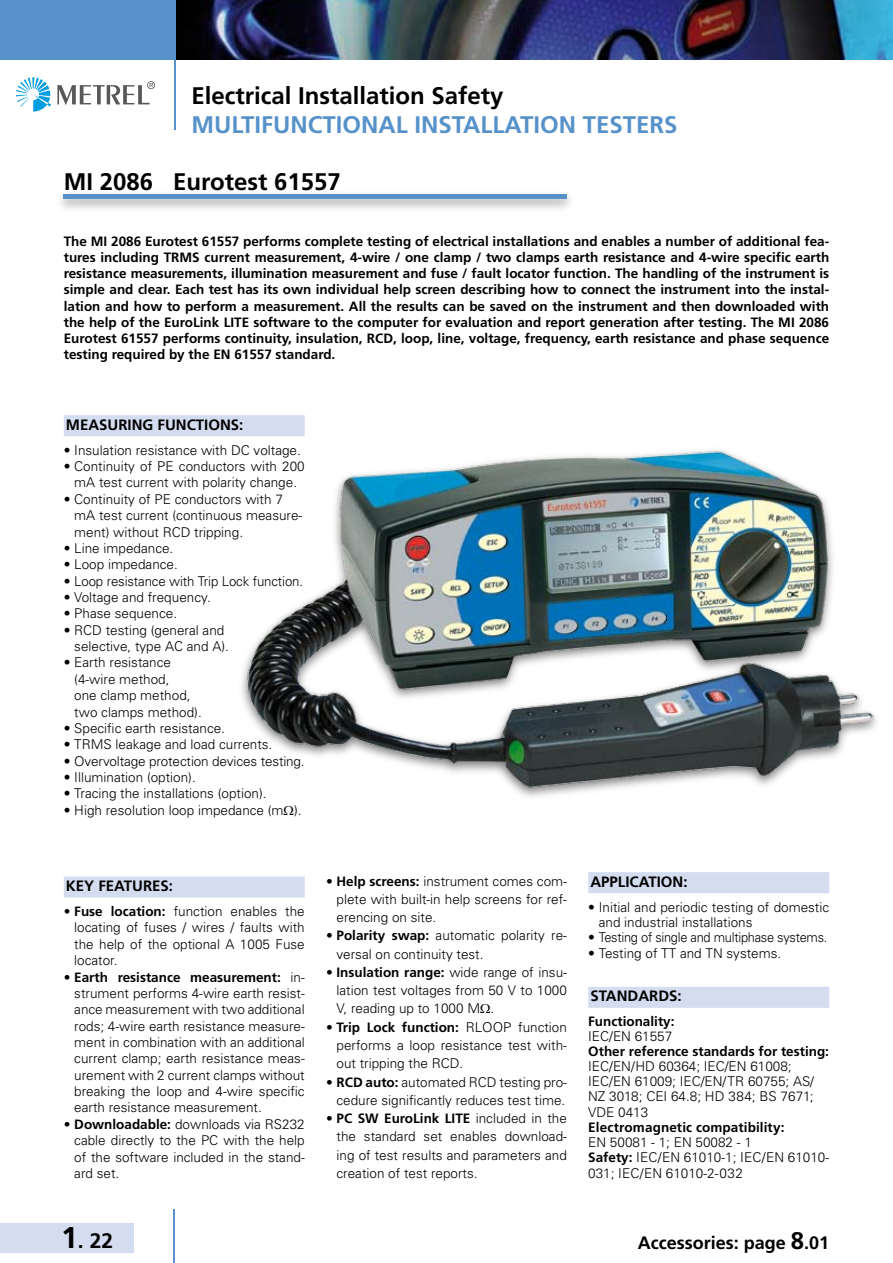
<style>
.page{position:relative;width:893px;height:1263px;background:#fff}
.page>*{position:absolute;margin:0;border:0;box-sizing:border-box;transform-origin:0 0}
.t1{font:700 24px "Frutiger PC";color:#000}
.t2{font:700 24px "Frutiger PC";color:#5692c9}
.t3{font:700 21px "Frutiger PC";color:#000}
.t4{font:700 18px "Frutiger PC";color:#000}
.t5{font:700 15px "Frutiger PC";color:#000}
.t6{font:300 13.5px/16.4px "Univers PC";color:#000}
.t7{font:700 13.5px/16.2px "Frutiger PC";color:#000;text-align:justify}
.t8{font:300 13.5px "Univers PC";letter-spacing:-.02em;color:#000}
.s1{font-family:"Frutiger PC";font-weight:700}
.s2{font-family:"Univers PC";font-weight:300}
.s3{font-size:24px}
</style>
<div class="page">
<img style="left:175px;top:0;width:718px;height:60px">
<div style="left:0;top:1223px;width:134px;height:30px;background:#d3ddef"></div>
<svg style="left:16px;top:77px;width:35px;height:35px"></svg>
<svg style="left:57px;top:81px;width:98px;height:24px"></svg>
<hr style="left:173px;top:1209px;width:1px;height:54px;background:#5692c9">
<div style="left:0;top:0;width:175px;height:60px;background:#5692c9"></div>
<hr style="left:174px;top:32px;width:1px;height:98px;background:#5692c9">
<div style="left:54px;top:189px;width:522px;height:24px;background:#000;opacity:.5"></div>
<hr style="left:64px;top:195px;width:503px;height:4px;background:#5692c9">
<img style="left:241px;top:450px;width:636px;height:347px">
<div style="left:588px;top:872px;width:241px;height:21px;background:#d3ddef"></div>
<div style="left:588px;top:987px;width:241px;height:21px;background:#d3ddef"></div>
<div style="left:64px;top:415px;width:241px;height:21px;background:#d3ddef"></div>
<div style="left:64px;top:876px;width:241px;height:21px;background:#d3ddef"></div>
<h1 class="t1" style="left:191px;top:81px;width:314px">Electrical Installation Safety</h1>
<h1 class="t2" style="left:191px;top:110px;width:488px">MULTIFUNCTIONAL INSTALLATION TESTERS</h1>
<h1 class="t1" style="left:64px;top:167px;width:279px">MI 2086 Eurotest 61557</h1>
<p class="t7" style="left:64px;top:233px;width:767px">The MI 2086 Eurotest 61557 performs complete testing of electrical installations and enables a number of additional fea&shy;tures including TRMS current measurement, 4-wire / one clamp / two clamps earth resistance and 4-wire specific earth resistance measurements, illumination measurement and fuse / fault locator function. The handling of the instrument is simple and clear. Each test has its own individual help screen describing how to connect the instrument into the instal&shy;lation and how to perform a measurement. All the results can be saved on the instrument and then downloaded with the help of the EuroLink LITE software to the computer for evaluation and report generation after testing. The MI 2086<br>Eurotest 61557 performs continuity, insulation, RCD, loop, line, voltage, frequency, earth resistance and phase sequence testing required by the EN 61557 standard.</p>
<p class="t5" style="left:66px;top:416px;width:179px">MEASURING FUNCTIONS:</p>
<p class="t6" style="left:64px;top:441px;width:239px">• Insulation resistance with DC voltage.</p>
<p class="t6" style="left:64px;top:458px;width:242px;text-align:center">• Continuity of PE conductors with 200 mA test current with polarity change.</p>
<p class="t6" style="left:74px;top:490px;width:230px;text-indent:-10px">• Continuity of PE conductors with 7 mA test current (continuous measure&shy;ment) without RCD tripping.</p>
<p class="t6" style="left:64px;top:540px;width:111px">• Line impedance.</p>
<p class="t6" style="left:64px;top:556px;width:116px">• Loop impedance.</p>
<p class="t6" style="left:64px;top:572px;width:241px">• Loop resistance with Trip Lock function.</p>
<p class="t6" style="left:64px;top:589px;width:149px">• Voltage and frequency.</p>
<p class="t6" style="left:64px;top:605px;width:115px">• Phase sequence.</p>
<p class="t6" style="left:74px;top:621px;width:156px;text-indent:-10px">• RCD testing (general and selective, type AC and A).</p>
<p class="t6" style="left:74px;top:654px;width:129px;text-indent:-10px">• Earth resistance (4-wire method,<br>one clamp method, two clamps method).</p>
<p class="t6" style="left:64px;top:720px;width:163px">• Specific earth resistance.</p>
<p class="t6" style="left:64px;top:736px;width:210px">• TRMS leakage and load currents.</p>
<p class="t6" style="left:64px;top:752px;width:242px">• Overvoltage protection devices testing.</p>
<p class="t6" style="left:64px;top:769px;width:134px">• Illumination (option).</p>
<p class="t6" style="left:64px;top:785px;width:204px">• Tracing the installations (option).</p>
<p class="t6" style="left:64px;top:801px;width:239px">• High resolution loop impedance (m ).</p>
<p class="t5" style="left:66px;top:877px;width:109px">KEY FEATURES:</p>
<p class="t6" style="left:74px;top:903px;width:232px;text-align:justify;text-indent:-10px"><span class="s1">• Fuse location:</span> function enables the locating of fuses / wires / faults with the help of the optional A 1005 Fuse locator.</p>
<p class="t7" style="left:64px;top:969px;width:242px">• Earth resistance measurement: <span class="s2">in-</span></p>
<p class="t6" style="left:74px;top:984px;width:232px;text-align:justify">strument performs 4-wire earth resist&shy;ance measurement with two additional rods; 4-wire earth resistance measure&shy;ment in combination with an additional current clamp; earth resistance meas&shy;urement with 2 current clamps without breaking the loop and 4-wire specific earth resistance measurement.</p>
<p class="t6" style="left:74px;top:1115px;width:232px;text-align:justify;text-indent:-10px"><span class="s1">• Downloadable:</span> downloads via RS232 cable directly to the PC with the help of the software included in the stand&shy;ard set.</p>
<p class="t6" style="left:336px;top:871px;width:232px;line-height:18.3px;text-align:justify;text-indent:-10px"><span class="s1">• Help screens:</span> instrument comes com&shy;plete with built-in help screens for ref&shy;erencing on site.</p>
<p class="t6" style="left:336px;top:926px;width:232px;line-height:18.3px;text-indent:-10px"><span class="s1">• Polarity swap:</span> automatic polarity re&shy;versal on continuity test.</p>
<p class="t7" style="left:326px;top:964px;width:242px">• Insulation range: <span class="s2">wide range of insu-</span></p>
<p class="t6" style="left:336px;top:981px;width:232px;line-height:18.3px">lation test voltages from 50 V to 1000<br>V, reading up to 1000 M .</p>
<p class="t7" style="left:326px;top:1019px;width:242px">• Trip Lock function: <span class="s2">RLOOP function</span></p>
<p class="t6" style="left:336px;top:1036px;width:232px;line-height:18.3px">performs a loop resistance test with&shy;out tripping the RCD.</p>
<p class="t6" style="left:326px;top:1072px;width:242px;line-height:18.3px;text-align:right"><span class="s1">• RCD auto:</span> automated RCD testing pro&shy;cedure significantly reduces test time.</p>
<p class="t7" style="left:326px;top:1110px;width:242px">• PC SW EuroLink LITE <span class="s2">included in the</span></p>
<p class="t6" style="left:336px;top:1127px;width:232px;line-height:18.3px;text-align:justify">the standard set enables download&shy;ing of test results and parameters and creation of test reports.</p>
<p class="t5" style="left:590px;top:873px;width:99px">APPLICATION:</p>
<p class="t6" style="left:599px;top:899px;width:232px;line-height:15px;text-indent:-10px">• Initial and periodic testing of domestic and industrial installations</p>
<p class="t8" style="left:588px;top:929px;width:241px">• Testing of single and multiphase systems.</p>
<p class="t6" style="left:588px;top:944px;width:195px">• Testing of TT and TN systems.</p>
<p class="t5" style="left:590px;top:987px;width:93px">STANDARDS:</p>
<p class="t7" style="left:588px;top:1013px;width:88px">Functionality:</p>
<p class="t6" style="left:588px;top:1028px;width:86px">IEC/EN 61557</p>
<p class="t7" style="left:588px;top:1043px;width:242px">Other reference standards for testing:</p>
<p class="t6" style="left:588px;top:1059px;width:227px;line-height:15px">IEC/EN/HD 60364; IEC/EN 61008;<br>IEC/EN 61009; IEC/EN/TR 60755; AS/<br>NZ 3018; CEI 64.8; HD 384; BS 7671;<br>VDE 0413</p>
<p class="t7" style="left:588px;top:1119px;width:198px">Electromagnetic compatibility:</p>
<p class="t6" style="left:588px;top:1134px;width:242px;line-height:15.6px">EN 50081 - 1; EN 50082 - 1<br><span class="s1">Safety:</span> IEC/EN 61010-1; IEC/EN 61010-<br>031; IEC/EN 61010-2-032</p>
<h2 class="t3" style="left:78px;top:1228px;width:37px">. 22</h2>
<h3 class="t4" style="left:638px;top:1232px;width:193px">Accessories: page <span class="s3">8</span>.01</h3>
</div>
